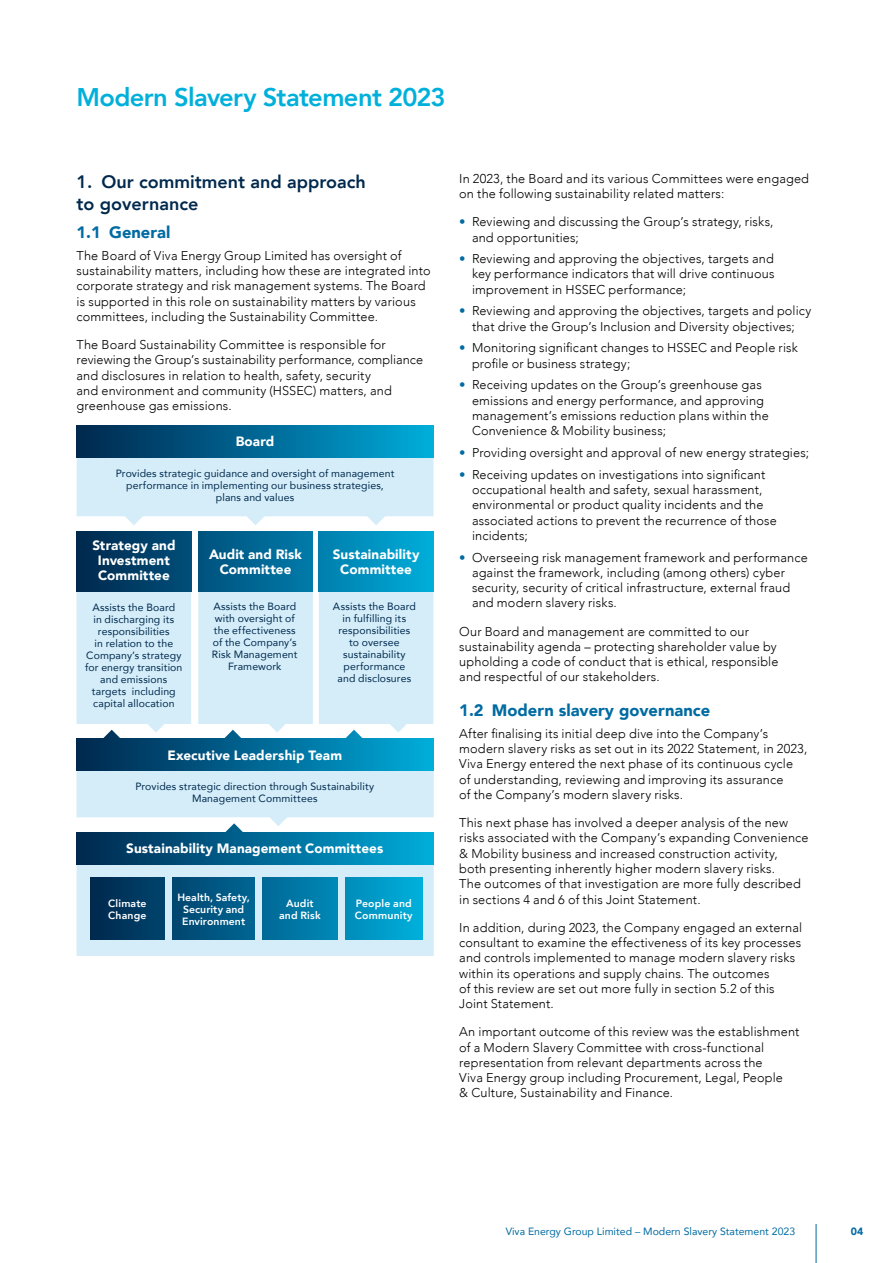
<style>
.page{position:relative;width:893px;height:1263px;background:#fff}
.page>*{position:absolute;margin:0;border:0;box-sizing:border-box;transform-origin:0 0}
.t1{font:800 25.5px "Avenir";letter-spacing:-.025em;color:#00b0db}
.t2{font:800 18px/21.6px "Avenir";color:#00294d}
.t3{font:900 16.5px "Avenir";color:#006ba2}
.t4{font:900 13.5px/15px "Avenir";letter-spacing:.005em;color:#fff;text-align:center}
.t5{font:300 12.75px/15.3px "Avenir";letter-spacing:.01em;color:#000}
.t6{font:10.5px/12px "Avenir";letter-spacing:.01em;color:#00294d;text-align:center}
.t7{font:800 10.5px/12px "Avenir";letter-spacing:.015em;color:#fff}
.t8{font:10.5px "Avenir";color:#006ba2}
.t9{font:900 10.5px "Avenir";color:#006ba2}
.s1{color:#006ba2}
</style>
<div class="page">
<div style="left:77px;top:739px;width:357px;height:78px;background:#d4edf9"></div>
<div style="left:77px;top:864px;width:357px;height:92px;background:#d4edf9"></div>
<div style="left:77px;top:592px;width:114px;height:132px;background:#d4edf9"></div>
<div style="left:198px;top:592px;width:115px;height:132px;background:#d4edf9"></div>
<div style="left:319px;top:592px;width:114px;height:132px;background:#d4edf9"></div>
<div style="left:77px;top:425px;width:356px;height:91px;background:#d4edf9"></div>
<svg style="left:125px;top:516px;width:18px;height:9px"></svg>
<svg style="left:247px;top:516px;width:18px;height:9px"></svg>
<svg style="left:367px;top:516px;width:18px;height:9px"></svg>
<svg style="left:103px;top:730px;width:18px;height:9px"></svg>
<svg style="left:148px;top:724px;width:16px;height:8px"></svg>
<svg style="left:224px;top:730px;width:18px;height:9px"></svg>
<svg style="left:269px;top:724px;width:16px;height:8px"></svg>
<svg style="left:225px;top:823px;width:18px;height:9px"></svg>
<svg style="left:269px;top:817px;width:18px;height:9px"></svg>
<svg style="left:345px;top:730px;width:18px;height:9px"></svg>
<svg style="left:390px;top:724px;width:17px;height:8px"></svg>
<div style="left:173px;top:878px;width:81px;height:61px;background:linear-gradient(to right,#004670,#006592)"></div>
<div style="left:345px;top:878px;width:77px;height:61px;background:linear-gradient(to right,#008cba,#00b0db)"></div>
<div style="left:263px;top:878px;width:74px;height:61px;background:linear-gradient(to right,#006996,#0088b6)"></div>
<div style="left:90px;top:878px;width:75px;height:61px;background:linear-gradient(to right,#00284d,#00446d)"></div>
<div style="left:77px;top:425px;width:356px;height:33px;background:linear-gradient(to right,#00264d,#00aad9)"></div>
<div style="left:77px;top:739px;width:356px;height:32px;background:linear-gradient(to right,#00264d,#00aad9)"></div>
<div style="left:77px;top:531px;width:114px;height:61px;background:linear-gradient(to right,#00284e,#004e79)"></div>
<div style="left:198px;top:531px;width:115px;height:61px;background:linear-gradient(to right,#00517d,#007ba9)"></div>
<div style="left:319px;top:531px;width:114px;height:61px;background:linear-gradient(to right,#007ead,#00add9)"></div>
<div style="left:77px;top:832px;width:356px;height:32px;background:linear-gradient(to right,#00264d,#00aad9)"></div>
<hr style="left:816px;top:1224px;width:1px;height:39px;background:#006ba2">
<h1 class="t1" style="left:77px;top:78px;width:371px">Modern Slavery Statement 2023</h1>
<h2 class="t2" style="left:77px;top:171px;width:291px">1. Our commitment and approach to governance</h2>
<p class="t3" style="left:77px;top:218px;width:95px">1.1 General</p>
<p class="t5" style="left:77px;top:248px;width:356px">The Board of Viva Energy Group Limited has oversight of sustainability matters, including how these are integrated into corporate strategy and risk management systems. The Board is supported in this role on sustainability matters by various committees, including the Sustainability Committee.</p>
<p class="t5" style="left:77px;top:337px;width:348px">The Board Sustainability Committee is responsible for reviewing the Group’s sustainability performance, compliance and disclosures in relation to health, safety, security<br>and environment and community (HSSEC) matters, and greenhouse gas emissions.</p>
<p class="t4" style="left:236px;top:434px;width:40px">Board</p>
<p class="t6" style="left:116px;top:467px;width:280px">Provides strategic guidance and oversight of management performance in implementing our business strategies, plans and values</p>
<p class="t4" style="left:92px;top:537px;width:85px">Strategy and<br>Investment<br>Committee</p>
<p class="t6" style="left:85px;top:601px;width:99px">Assists the Board<br>in discharging its responsibilities<br>in relation to the<br>Company’s strategy for energy transition and emissions targets including capital allocation</p>
<p class="t4" style="left:209px;top:546px;width:95px">Audit and Risk<br>Committee</p>
<p class="t4" style="left:333px;top:546px;width:88px">Sustainability<br>Committee</p>
<p class="t6" style="left:333px;top:600px;width:84px">Assists the Board in fulfilling its responsibilities to oversee sustainability performance<br>and disclosures</p>
<p class="t6" style="left:212px;top:600px;width:87px">Assists the Board with oversight of the effectiveness of the Company’s<br>Risk Management<br>Framework</p>
<p class="t4" style="left:167px;top:747px;width:176px">Executive Leadership Team</p>
<p class="t6" style="left:135px;top:780px;width:240px">Provides strategic direction through Sustainability<br>Management Committees</p>
<p class="t4" style="left:126px;top:841px;width:258px">Sustainability Management Committees</p>
<p class="t7" style="left:108px;top:897px;width:40px">Climate<br>Change</p>
<p class="t7" style="left:177px;top:891px;width:74px;text-align:center">Health, Safety,<br>Security and<br>Environment</p>
<p class="t7" style="left:355px;top:897px;width:59px">People and<br>Community</p>
<p class="t7" style="left:279px;top:897px;width:43px;text-align:center">Audit and Risk</p>
<p class="t5" style="left:459px;top:171px;width:351px">In 2023, the Board and its various Committees were engaged on the following sustainability related matters:</p>
<p class="t5" style="left:472px;top:214px;width:303px;text-indent:-13px"><span class="s1">•</span> Reviewing and discussing the Group’s strategy, risks, and opportunities;</p>
<p class="t5" style="left:472px;top:251px;width:304px;text-align:justify;text-indent:-13px"><span class="s1">•</span> Reviewing and approving the objectives, targets and key performance indicators that will drive continuous improvement in HSSEC performance;</p>
<p class="t5" style="left:459px;top:303px;width:354px;text-align:center"><span class="s1">•</span> Reviewing and approving the objectives, targets and policy that drive the Group’s Inclusion and Diversity objectives;</p>
<p class="t5" style="left:472px;top:340px;width:328px;text-indent:-13px"><span class="s1">•</span> Monitoring significant changes to HSSEC and People risk profile or business strategy;</p>
<p class="t5" style="left:472px;top:377px;width:298px;text-indent:-13px"><span class="s1">•</span> Receiving updates on the Group’s greenhouse gas emissions and energy performance, and approving management’s emissions reduction plans within the Convenience &amp; Mobility business;</p>
<p class="t5" style="left:459px;top:445px;width:351px"><span class="s1">•</span> Providing oversight and approval of new energy strategies;</p>
<p class="t5" style="left:472px;top:467px;width:306px;text-indent:-13px"><span class="s1">•</span> Receiving updates on investigations into significant occupational health and safety, sexual harassment, environmental or product quality incidents and the associated actions to prevent the recurrence of those incidents;</p>
<p class="t5" style="left:472px;top:549px;width:337px;text-indent:-13px"><span class="s1">•</span> Overseeing risk management framework and performance against the framework, including (among others) cyber security, security of critical infrastructure, external fraud and modern slavery risks.</p>
<p class="t5" style="left:459px;top:623px;width:321px">Our Board and management are committed to our sustainability agenda – protecting shareholder value by upholding a code of conduct that is ethical, responsible and respectful of our stakeholders.</p>
<p class="t3" style="left:459px;top:696px;width:253px">1.2 Modern slavery governance</p>
<p class="t5" style="left:459px;top:726px;width:350px">After finalising its initial deep dive into the Company’s modern slavery risks as set out in its 2022 Statement, in 2023, Viva Energy entered the next phase of its continuous cycle of understanding, reviewing and improving its assurance<br>of the Company’s modern slavery risks.</p>
<p class="t5" style="left:459px;top:815px;width:351px">This next phase has involved a deeper analysis of the new risks associated with the Company’s expanding Convenience &amp; Mobility business and increased construction activity,<br>both presenting inherently higher modern slavery risks.<br>The outcomes of that investigation are more fully described in sections 4 and 6 of this Joint Statement.</p>
<p class="t5" style="left:459px;top:920px;width:344px">In addition, during 2023, the Company engaged an external consultant to examine the effectiveness of its key processes and controls implemented to manage modern slavery risks within its operations and supply chains. The outcomes<br>of this review are set out more fully in section 5.2 of this Joint Statement.</p>
<p class="t5" style="left:459px;top:1024px;width:342px">An important outcome of this review was the establishment of a Modern Slavery Committee with cross-functional representation from relevant departments across the<br>Viva Energy group including Procurement, Legal, People<br>&amp; Culture, Sustainability and Finance.</p>
<p class="t8" style="left:506px;top:1222px;width:291px">Viva Energy Group Limited – Modern Slavery Statement 2023</p>
<p class="t9" style="left:851px;top:1222px;width:14px">04</p>
</div>
